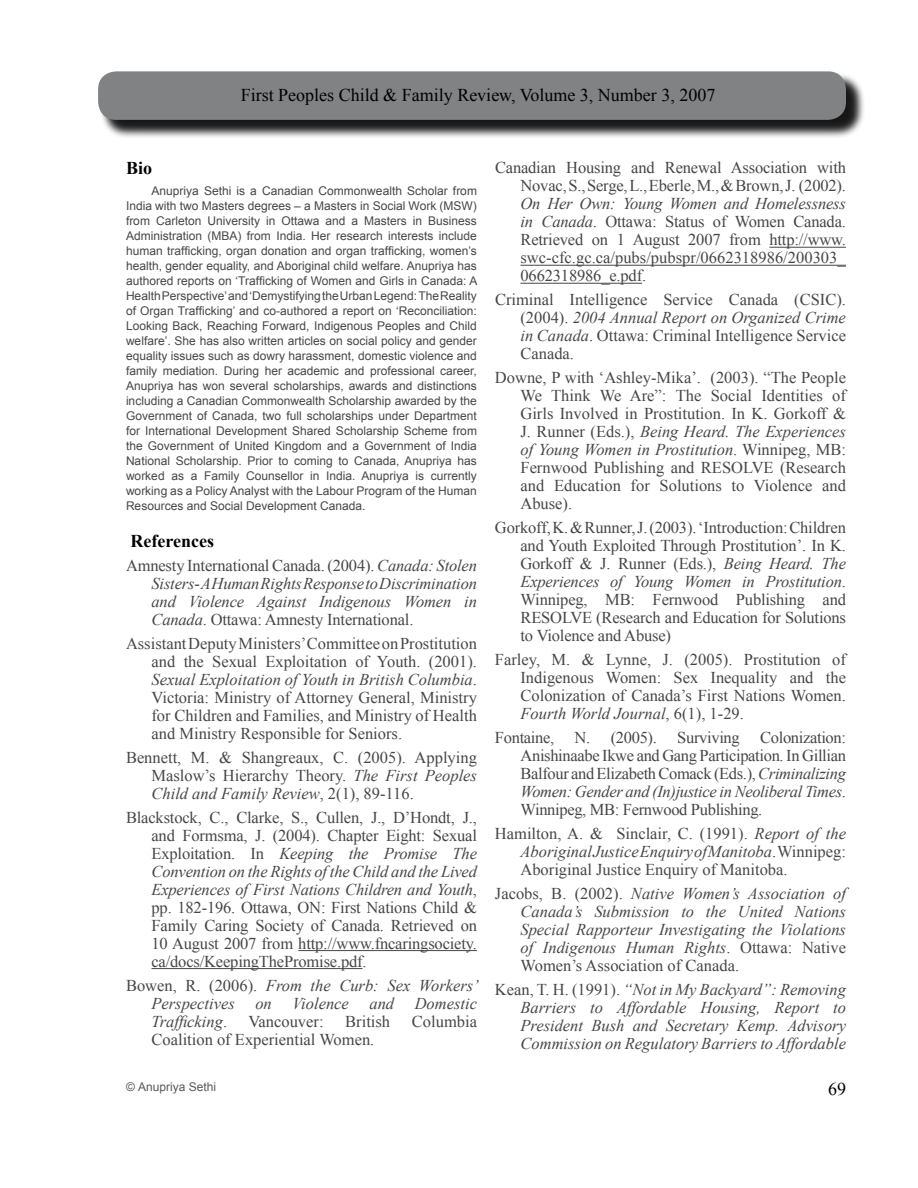
<style>
.page{position:relative;width:918px;height:1188px;background:#fff}
.page>*{position:absolute;margin:0;border:0;box-sizing:border-box;transform-origin:0 0}
.t1{font:18px "Times New Roman";color:#000}
.t2{font:700 18px "Times New Roman";color:#000}
.t3{font:16.5px/18px "Times New Roman";color:#464648;text-align:justify}
.t4{font:italic 16.5px/18px "Times New Roman";color:#464648;text-align:justify}
.t5{font:12px/15px "Arial";color:#464648;text-align:justify}
.t6{font:12px "Arial";color:#58595b}
.s1{font-style:normal}
.s2{font-style:italic}
</style>
<div class="page">
<div style="left:100px;top:73px;width:766px;height:67px;background:#000;opacity:.75"></div>
<div style="left:98px;top:71px;width:748px;height:49px;background:#808284;border-radius:18px"></div>
<hr style="left:298px;top:950px;width:179px;height:1px;background:#464648">
<hr style="left:152px;top:968px;width:211px;height:1px;background:#464648">
<hr style="left:769px;top:247px;width:77px;height:1px;background:#464648">
<hr style="left:520px;top:265px;width:326px;height:1px;background:#464648">
<hr style="left:520px;top:283px;width:122px;height:1px;background:#464648">
<p class="t1" style="left:241px;top:83px;width:476px">First Peoples Child &amp; Family Review, Volume 3, Number 3, 2007</p>
<p class="t2" style="left:126px;top:156px;width:28px">Bio</p>
<p class="t5" style="left:126px;top:184px;width:353px;text-indent:26px">Anupriya Sethi is a Canadian Commonwealth Scholar from India with two Masters degrees – a Masters in Social Work (MSW) from Carleton University in Ottawa and a Masters in Business Administration (MBA) from India. Her research interests include human trafficking, organ donation and organ trafficking, women’s health, gender equality, and Aboriginal child welfare. Anupriya has authored reports on ‘Trafficking of Women and Girls in Canada: A Health Perspective’ and ‘Demystifying the Urban Legend: The Reality of Organ Trafficking’ and co-authored a report on ‘Reconciliation:<br>Looking Back, Reaching Forward, Indigenous Peoples and Child welfare’. She has also written articles on social policy and gender equality issues such as dowry harassment, domestic violence and family mediation. During her academic and professional career, Anupriya has won several scholarships, awards and distinctions including a Canadian Commonwealth Scholarship awarded by the Government of Canada, two full scholarships under Department for International Development Shared Scholarship Scheme from the Government of United Kingdom and a Government of India National Scholarship. Prior to coming to Canada, Anupriya has worked as a Family Counsellor in India. Anupriya is currently working as a Policy Analyst with the Labour Program of the Human Resources and Social Development Canada.</p>
<p class="t2" style="left:130px;top:528px;width:85px">References</p>
<p class="t4" style="left:152px;top:556px;width:327px;text-indent:-26px"><span class="s1">Amnesty International Canada. (2004).</span> Canada: Stolen Sisters- A Human Rights Response to Discrimination and Violence Against Indigenous Women in Canada<span class="s1">. Ottawa: Amnesty International.</span></p>
<p class="t3" style="left:152px;top:634px;width:327px;text-indent:-26px">Assistant Deputy Ministers’ Committee on Prostitution and the Sexual Exploitation of Youth. (2001).<br><span class="s2">Sexual Exploitation of Youth in British Columbia</span>.<br>Victoria: Ministry of Attorney General, Ministry for Children and Families, and Ministry of Health and Ministry Responsible for Seniors.</p>
<p class="t3" style="left:152px;top:748px;width:327px;text-indent:-26px">Bennett, M. &amp; Shangreaux, C. (2005). Applying Maslow’s Hierarchy Theory. <span class="s2">The First Peoples Child and Family Review</span>, 2(1), 89-116.</p>
<p class="t3" style="left:152px;top:808px;width:327px;text-indent:-26px">Blackstock, C., Clarke, S., Cullen, J., D’Hondt, J., and Formsma, J. (2004). Chapter Eight: Sexual Exploitation. In <span class="s2">Keeping the Promise The Convention on the Rights of the Child and the Lived Experiences of First Nations Children and Youth</span>, pp. 182-196. Ottawa, ON: First Nations Child &amp; Family Caring Society of Canada. Retrieved on 10 August 2007 from http://www.fncaringsociety. ca/docs/KeepingThePromise.pdf.</p>
<p class="t4" style="left:152px;top:976px;width:329px;text-indent:-26px"><span class="s1">Bowen, R. (2006).</span> From the Curb: Sex Workers’ Perspectives on Violence and Domestic Trafficking<span class="s1">.</span></p>
<p class="t3" style="left:249px;top:1012px;width:77px">Vancouver:</p>
<p class="t3" style="left:345px;top:1012px;width:46px">British</p>
<p class="t3" style="left:412px;top:1012px;width:67px">Columbia</p>
<p class="t3" style="left:152px;top:1030px;width:224px">Coalition of Experiential Women.</p>
<p class="t6" style="left:126px;top:1079px;width:92px">© Anupriya Sethi</p>
<p class="t3" style="left:495px;top:159px;width:353px;text-align:right">Canadian Housing and Renewal Association with<br>Novac, S., Serge, L., Eberle, M., &amp; Brown, J. (2002).</p>
<p class="t3" style="left:520px;top:195px;width:327px"><span class="s2">On Her Own: Young Women and Homelessness in Canada</span>. Ottawa: Status of Women Canada.<br>Retrieved on 1 August 2007 from http://www. swc-cfc.gc.ca/pubs/pubspr/0662318986/200303_ 0662318986_e.pdf.</p>
<p class="t3" style="left:520px;top:291px;width:327px;text-indent:-25px">Criminal Intelligence Service Canada (CSIC). (2004). <span class="s2">2004 Annual Report on Organized Crime in Canada</span>. Ottawa: Criminal Intelligence Service Canada.</p>
<p class="t3" style="left:520px;top:369px;width:327px;text-indent:-26px">Downe, P with ‘Ashley-Mika’. (2003). “The People We Think We Are”: The Social Identities of Girls Involved in Prostitution. In K. Gorkoff &amp; J. Runner (Eds.), <span class="s2">Being Heard. The Experiences of Young Women in Prostitution</span>. Winnipeg, MB:<br>Fernwood Publishing and RESOLVE (Research and Education for Solutions to Violence and Abuse).</p>
<p class="t3" style="left:520px;top:519px;width:327px;text-indent:-26px">Gorkoff, K. &amp; Runner, J. (2003). ‘Introduction: Children and Youth Exploited Through Prostitution’. In K.<br>Gorkoff &amp; J. Runner (Eds.), <span class="s2">Being Heard. The Experiences of Young Women in Prostitution</span>.<br>Winnipeg, MB: Fernwood Publishing and RESOLVE (Research and Education for Solutions to Violence and Abuse)</p>
<p class="t3" style="left:520px;top:651px;width:327px;text-indent:-26px">Farley, M. &amp; Lynne, J. (2005). Prostitution of Indigenous Women: Sex Inequality and the Colonization of Canada’s First Nations Women.<br><span class="s2">Fourth World Journal</span>, 6(1), 1-29.</p>
<p class="t3" style="left:520px;top:729px;width:327px;text-indent:-26px">Fontaine, N. (2005). Surviving Colonization:<br>Anishinaabe Ikwe and Gang Participation. In Gillian Balfour and Elizabeth Comack (Eds.), <span class="s2">Criminalizing Women: Gender and (In)justice in Neoliberal Times</span>.<br>Winnipeg, MB: Fernwood Publishing.</p>
<p class="t3" style="left:520px;top:825px;width:327px;text-indent:-26px">Hamilton, A. &amp; Sinclair, C. (1991). <span class="s2">Report of the Aboriginal Justice Enquiry of Manitoba</span>. Winnipeg:<br>Aboriginal Justice Enquiry of Manitoba.</p>
<p class="t4" style="left:520px;top:885px;width:327px;text-indent:-26px"><span class="s1">Jacobs, B. (2002).</span> Native Women’s Association of Canada’s Submission to the United Nations Special Rapporteur Investigating the Violations of Indigenous Human Rights<span class="s1">. Ottawa: Native Women’s Association of Canada.</span></p>
<p class="t4" style="left:520px;top:981px;width:327px;text-indent:-26px"><span class="s1">Kean, T. H. (1991).</span> “Not in My Backyard”: Removing Barriers to Affordable Housing, Report to President Bush and Secretary Kemp. Advisory Commission on Regulatory Barriers to Affordable</p>
<p class="t1" style="left:828px;top:1077px;width:19px">69</p>
</div>
